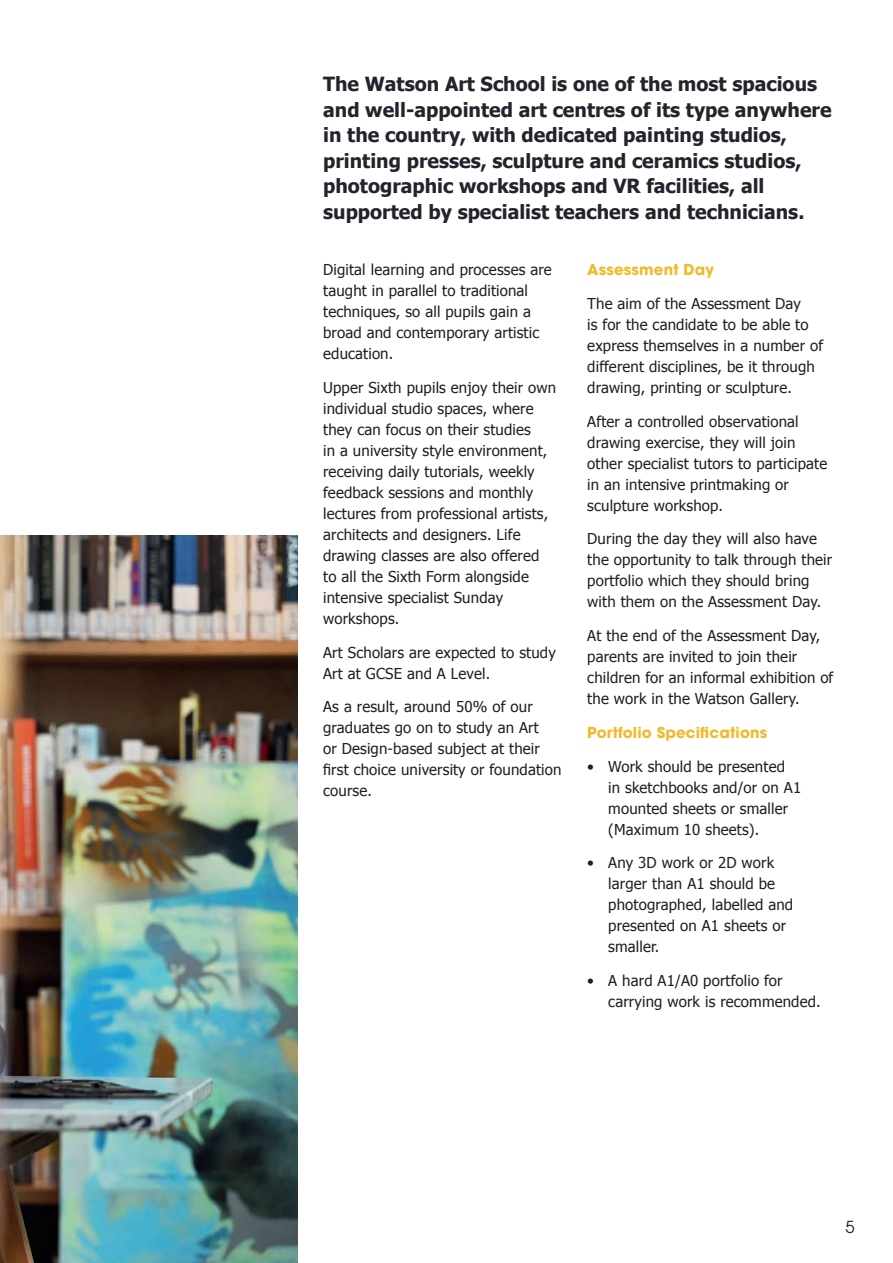
<style>
.page{position:relative;width:893px;height:1263px;background:#fff}
.page>*{position:absolute;margin:0;border:0;box-sizing:border-box;transform-origin:0 0}
.t1{font:700 19.5px/25.5px "Tahoma";color:#22242c}
.t2{font:16.5px "ITC Avant Garde Pro";color:#231f20}
.t3{font:15px/21px "Tahoma";letter-spacing:.01em;color:#231f20}
.t4{font:700 15px "ITC Avant Garde Pro";letter-spacing:.01em;color:#f2b92e}
</style>
<div class="page">
<img style="left:0;top:536px;width:298px;height:727px">
<p class="t1" style="left:323px;top:70px;width:510px">The Watson Art School is one of the most spacious and well-appointed art centres of its type anywhere in the country, with dedicated painting studios, printing presses, sculpture and ceramics studios, photographic workshops and VR facilities, all supported by specialist teachers and technicians.</p>
<p class="t3" style="left:323px;top:258px;width:230px">Digital learning and processes are taught in parallel to traditional techniques, so all pupils gain a broad and contemporary artistic education.</p>
<p class="t3" style="left:323px;top:376px;width:234px">Upper Sixth pupils enjoy their own individual studio spaces, where they can focus on their studies<br>in a university style environment, receiving daily tutorials, weekly feedback sessions and monthly lectures from professional artists, architects and designers. Life drawing classes are also offered to all the Sixth Form alongside intensive specialist Sunday workshops.</p>
<p class="t3" style="left:323px;top:641px;width:234px">Art Scholars are expected to study<br>Art at GCSE and A Level.</p>
<p class="t3" style="left:323px;top:696px;width:240px">As a result, around 50% of our graduates go on to study an Art<br>or Design-based subject at their first choice university or foundation course.</p>
<p class="t4" style="left:587px;top:260px;width:128px">Assessment Day</p>
<p class="t3" style="left:587px;top:292px;width:237px">The aim of the Assessment Day<br>is for the candidate to be able to express themselves in a number of different disciplines, be it through drawing, printing or sculpture.</p>
<p class="t3" style="left:587px;top:410px;width:241px">After a controlled observational drawing exercise, they will join other specialist tutors to participate in an intensive printmaking or sculpture workshop.</p>
<p class="t3" style="left:587px;top:528px;width:246px">During the day they will also have the opportunity to talk through their portfolio which they should bring with them on the Assessment Day.</p>
<p class="t3" style="left:587px;top:624px;width:248px">At the end of the Assessment Day, parents are invited to join their children for an informal exhibition of the work in the Watson Gallery.</p>
<p class="t4" style="left:587px;top:722px;width:181px">Portfolio Specifications</p>
<p class="t3" style="left:608px;top:755px;width:194px;text-indent:-21px">• Work should be presented<br>in sketchbooks and/or on A1 mounted sheets or smaller (Maximum 10 sheets).</p>
<p class="t3" style="left:608px;top:852px;width:186px;text-indent:-21px">• Any 3D work or 2D work larger than A1 should be photographed, labelled and presented on A1 sheets or smaller.</p>
<p class="t3" style="left:608px;top:969px;width:214px;text-indent:-21px">• A hard A1/A0 portfolio for carrying work is recommended.</p>
<p class="t2" style="left:846px;top:1216px;width:11px">5</p>
</div>
